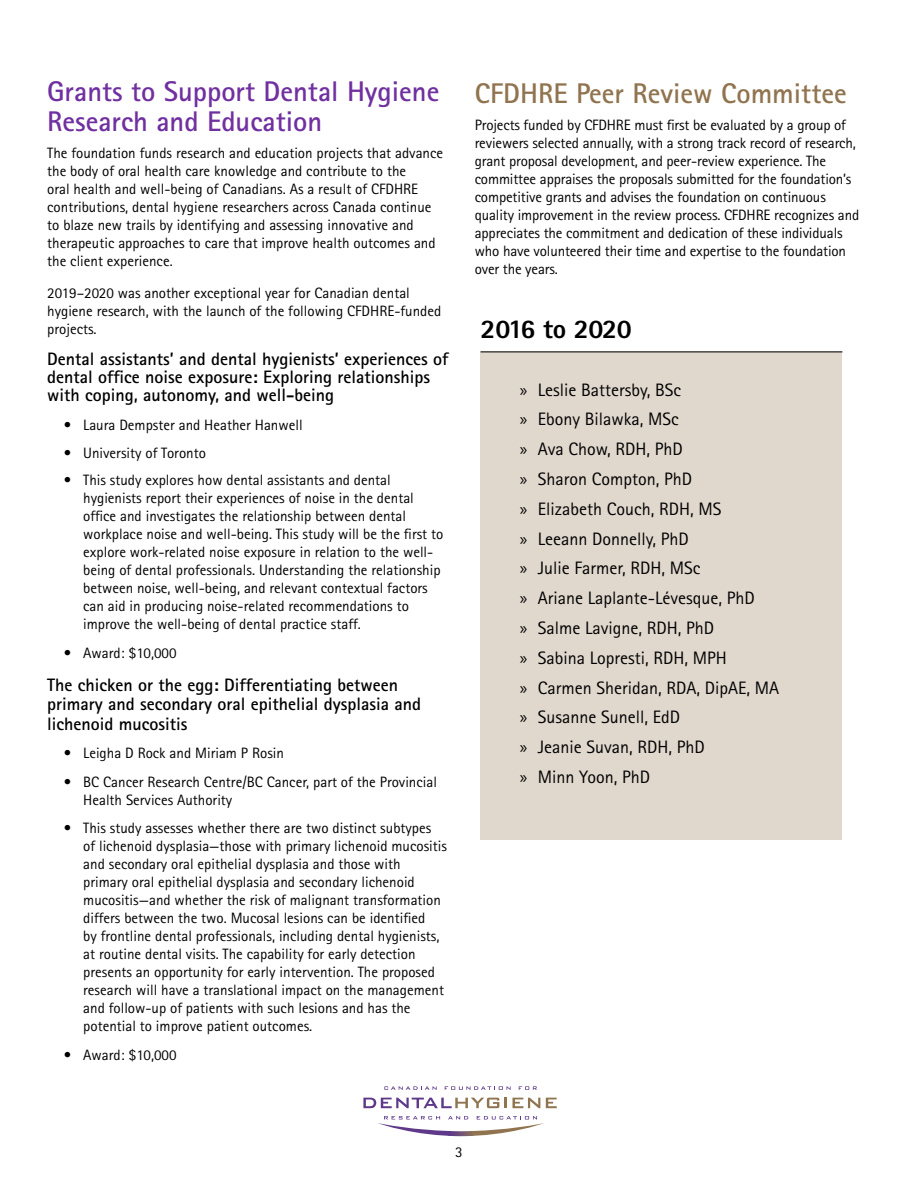
<style>
.page{position:relative;width:918px;height:1188px;background:#fff}
.page>*{position:absolute;margin:0;border:0;box-sizing:border-box;transform-origin:0 0}
.t1{font:700 28.5px/30px "Rotis Sans Serif Std";color:#7030a0}
.t2{font:700 28.5px "Rotis Sans Serif Std";color:#90744f}
.t3{font:800 27px "Rotis Sans Serif Std";letter-spacing:-.01em;color:#000}
.t4{font:18px/29.8px "Rotis Sans Serif Std";color:#000}
.t5{font:700 18px/18px "Rotis Sans Serif Std";color:#000}
.t6{font:15px/18px "Rotis Sans Serif Std";color:#000}
.s1{font-family:"Myriad Pro"}
</style>
<div class="page">
<svg style="left:384px;top:1116px;width:56px;height:4px"></svg>
<svg style="left:448px;top:1116px;width:20px;height:4px"></svg>
<svg style="left:477px;top:1116px;width:60px;height:4px"></svg>
<svg style="left:384px;top:1086px;width:53px;height:4px"></svg>
<svg style="left:445px;top:1086px;width:66px;height:4px"></svg>
<svg style="left:519px;top:1086px;width:18px;height:4px"></svg>
<svg style="left:363px;top:1098px;width:136px;height:10px"></svg>
<svg style="left:505px;top:1098px;width:2px;height:10px"></svg>
<svg style="left:513px;top:1098px;width:27px;height:10px"></svg>
<svg style="left:546px;top:1098px;width:11px;height:10px"></svg>
<svg style="left:378px;top:1123px;width:70px;height:13px"></svg>
<svg style="left:473px;top:1123px;width:71px;height:13px"></svg>
<svg style="left:448px;top:1131px;width:25px;height:5px"></svg>
<div style="left:481px;top:352px;width:361px;height:488px;background:#e0d7cd"></div>
<hr style="left:481px;top:352px;width:361px;height:1px;background:#000">
<h1 class="t1" style="left:47px;top:76px;width:394px">Grants to Support Dental Hygiene<br>Research and Education</h1>
<p class="t6" style="left:47px;top:144px;width:397px">The foundation funds research and education projects that advance the body of oral health care knowledge and contribute to the<br>oral health and well-being of Canadians. As a result of CFDHRE contributions, dental hygiene researchers across Canada continue to blaze new trails by identifying and assessing innovative and therapeutic approaches to care that improve health outcomes and the client experience.</p>
<p class="t6" style="left:47px;top:283px;width:396px">2019–2020 was another exceptional year for Canadian dental hygiene research, with the launch of the following CFDHRE-funded projects.</p>
<p class="t5" style="left:47px;top:350px;width:403px">Dental assistants’ and dental hygienists’ experiences of dental office noise exposure: Exploring relationships with coping, autonomy, and well-being</p>
<p class="t6" style="left:64px;top:415px;width:240px">• Laura Dempster and Heather Hanwell</p>
<p class="t6" style="left:64px;top:444px;width:144px">• University of Toronto</p>
<p class="t6" style="left:83px;top:471px;width:362px;text-indent:-20px">• This study explores how dental assistants and dental hygienists report their experiences of noise in the dental office and investigates the relationship between dental workplace noise and well-being. This study will be the first to explore work-related noise exposure in relation to the well&shy;being of dental professionals. Understanding the relationship between noise, well-being, and relevant contextual factors can aid in producing noise-related recommendations to improve the well-being of dental practice staff.</p>
<p class="t6" style="left:64px;top:643px;width:114px">• Award: $10,000</p>
<p class="t5" style="left:47px;top:674px;width:375px;line-height:19.5px">The chicken or the egg: Differentiating between primary and secondary oral epithelial dysplasia and lichenoid mucositis</p>
<p class="t6" style="left:64px;top:744px;width:222px">• Leigha D Rock and Miriam P Rosin</p>
<p class="t6" style="left:83px;top:772px;width:355px;text-indent:-20px">• BC Cancer Research Centre/BC Cancer, part of the Provincial<br>Health Services Authority</p>
<p class="t6" style="left:83px;top:819px;width:365px;text-indent:-20px">• This study assesses whether there are two distinct subtypes of lichenoid dysplasia—those with primary lichenoid mucositis and secondary oral epithelial dysplasia and those with primary oral epithelial dysplasia and secondary lichenoid mucositis—and whether the risk of malignant transformation differs between the two. Mucosal lesions can be identified<br>by frontline dental professionals, including dental hygienists, at routine dental visits. The capability for early detection presents an opportunity for early intervention. The proposed research will have a translational impact on the management and follow-up of patients with such lesions and has the potential to improve patient outcomes.</p>
<p class="t6" style="left:64px;top:1045px;width:114px">• Award: $10,000</p>
<h1 class="t2" style="left:475px;top:76px;width:373px">CFDHRE Peer Review Committee</h1>
<p class="t6" style="left:475px;top:116px;width:386px">Projects funded by CFDHRE must first be evaluated by a group of reviewers selected annually, with a strong track record of research, grant proposal development, and peer-review experience. The committee appraises the proposals submitted for the foundation’s competitive grants and advises the foundation on continuous quality improvement in the review process. CFDHRE recognizes and appreciates the commitment and dedication of these individuals who have volunteered their time and expertise to the foundation over the years.</p>
<h2 class="t3" style="left:481px;top:312px;width:153px">2016 to 2020</h2>
<p class="t4" style="left:520px;top:374px;width:261px"><span class="s1">»</span> Leslie Battersby, BSc<br><span class="s1">»</span> Ebony Bilawka, MSc<br><span class="s1">»</span> Ava Chow, RDH, PhD<br><span class="s1">»</span> Sharon Compton, PhD<br><span class="s1">»</span> Elizabeth Couch, RDH, MS<br><span class="s1">»</span> Leeann Donnelly, PhD<br><span class="s1">»</span> Julie Farmer, RDH, MSc<br><span class="s1">»</span> Ariane Laplante-Lévesque, PhD<br><span class="s1">»</span> Salme Lavigne, RDH, PhD<br><span class="s1">»</span> Sabina Lopresti, RDH, MPH<br><span class="s1">»</span> Carmen Sheridan, RDA, DipAE, MA <span class="s1">»</span> Susanne Sunell, EdD<br><span class="s1">»</span> Jeanie Suvan, RDH, PhD<br><span class="s1">»</span> Minn Yoon, PhD</p>
<p class="t6" style="left:455px;top:1143px;width:9px">3</p>
</div>
